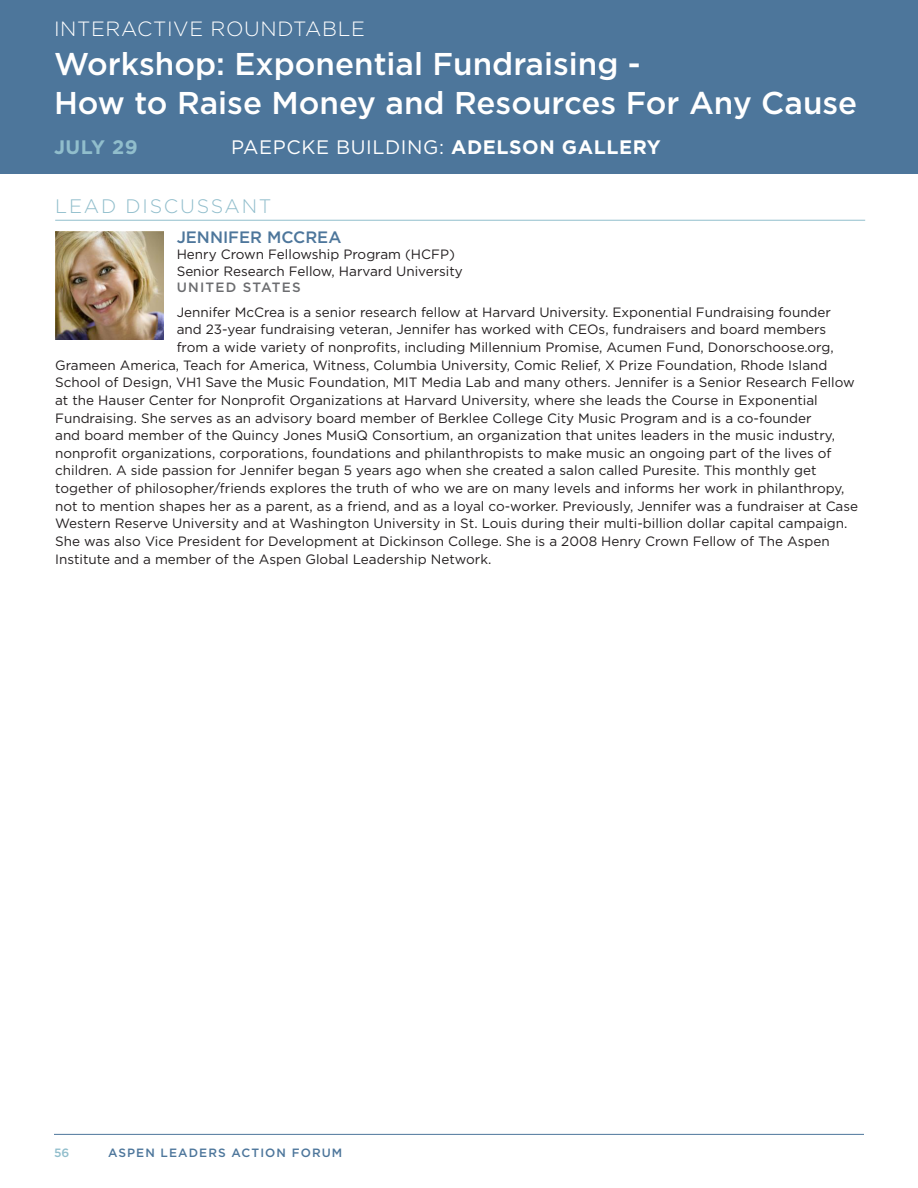
<style>
.page{position:relative;width:918px;height:1188px;background:#fff}
.page>*{position:absolute;margin:0;border:0;box-sizing:border-box;transform-origin:0 0}
.H_title_1_2{font:500 31.5px/39px "Gotham";color:#fff}
.H__Header{font:300 20.7px "Gotham";letter-spacing:.03em;color:#fff}
.H__date_time{font:19.5px "Gotham";letter-spacing:.03em;color:#fff}
.moderator_name{font:300 19.5px "Gotham";letter-spacing:.09em;color:#91becc}
.H__date_time-2{font:700 19.5px "Gotham";letter-spacing:.03em;color:#91becc}
.moderator_name-2{font:500 16.5px "Gotham";color:#4d769b}
.body{font:13.5px "Gotham";color:#231f20}
.moderator_title{font:13.5px "Gotham";color:#231f20}
.moderator_country{font:500 13.5px "Gotham";letter-spacing:.09em;color:#6c6d70}
.t1{font:500 12px "Gotham";letter-spacing:.09em;color:#4d769b}
.t2{font:500 12px "Gotham";color:#91becc}
.s1{font-weight:700}
</style>
<div class="page">
<hr style="left:54px;top:1134px;width:810px;height:1px;background:#4d769b">
<div style="left:0;top:0;width:918px;height:174px;background:#4d769b"></div>
<hr style="left:55px;top:220px;width:810px;height:1px;background:#91becc">
<img style="left:55px;top:231px;width:108px;height:108px">
<p class="H__Header" style="left:54px;top:15px;width:312px">INTERACTIVE ROUNDTABLE</p>
<p class="H_title_1_2" style="left:54px;top:44px;width:805px">Workshop: Exponential Fundraising -<br>How to Raise Money and Resources For Any Cause</p>
<p class="H__date_time-2" style="left:54px;top:135px;width:85px">JULY 29</p>
<p class="H__date_time" style="left:231px;top:135px;width:431px">PAEPCKE BUILDING: <span class="s1">ADELSON GALLERY</span></p>
<p class="moderator_name" style="left:55px;top:194px;width:218px">LEAD DISCUSSANT</p>
<p class="moderator_name-2" style="left:177px;top:226px;width:166px">JENNIFER MCCREA</p>
<p class="moderator_title" style="left:177px;top:246px;width:280px">Henry Crown Fellowship Program (HCFP)</p>
<p class="moderator_title" style="left:177px;top:263px;width:288px">Senior Research Fellow, Harvard University</p>
<p class="moderator_country" style="left:177px;top:279px;width:125px">UNITED STATES</p>
<p class="body" style="left:177px;top:303px;width:656px">Jennifer McCrea is a senior research fellow at Harvard University. Exponential Fundraising founder</p>
<p class="body" style="left:177px;top:321px;width:651px">and 23-year fundraising veteran, Jennifer has worked with CEOs, fundraisers and board members</p>
<p class="body" style="left:177px;top:339px;width:659px">from a wide variety of nonprofits, including Millennium Promise, Acumen Fund, Donorschoose.org,</p>
<p class="body" style="left:55px;top:356px;width:774px">Grameen America, Teach for America, Witness, Columbia University, Comic Relief, X Prize Foundation, Rhode Island</p>
<p class="body" style="left:55px;top:374px;width:801px">School of Design, VH1 Save the Music Foundation, MIT Media Lab and many others. Jennifer is a Senior Research Fellow</p>
<p class="body" style="left:55px;top:392px;width:764px">at the Hauser Center for Nonprofit Organizations at Harvard University, where she leads the Course in Exponential</p>
<p class="body" style="left:55px;top:409px;width:758px">Fundraising. She serves as an advisory board member of Berklee College City Music Program and is a co-founder</p>
<p class="body" style="left:55px;top:427px;width:781px">and board member of the Quincy Jones MusiQ Consortium, an organization that unites leaders in the music industry,</p>
<p class="body" style="left:55px;top:444px;width:778px">nonprofit organizations, corporations, foundations and philanthropists to make music an ongoing part of the lives of</p>
<p class="body" style="left:55px;top:462px;width:763px">children. A side passion for Jennifer began 5 years ago when she created a salon called Puresite. This monthly get</p>
<p class="body" style="left:55px;top:480px;width:791px">together of philosopher/friends explores the truth of who we are on many levels and informs her work in philanthropy,</p>
<p class="body" style="left:55px;top:497px;width:804px">not to mention shapes her as a parent, as a friend, and as a loyal co-worker. Previously, Jennifer was a fundraiser at Case</p>
<p class="body" style="left:55px;top:515px;width:794px">Western Reserve University and at Washington University in St. Louis during their multi-billion dollar capital campaign.</p>
<p class="body" style="left:55px;top:533px;width:776px">She was also Vice President for Development at Dickinson College. She is a 2008 Henry Crown Fellow of The Aspen</p>
<p class="body" style="left:55px;top:550px;width:438px">Institute and a member of the Aspen Global Leadership Network.</p>
<p class="t2" style="left:54px;top:1145px;width:17px">56</p>
<p class="t1" style="left:108px;top:1145px;width:236px">ASPEN LEADERS ACTION FORUM</p>
</div>
